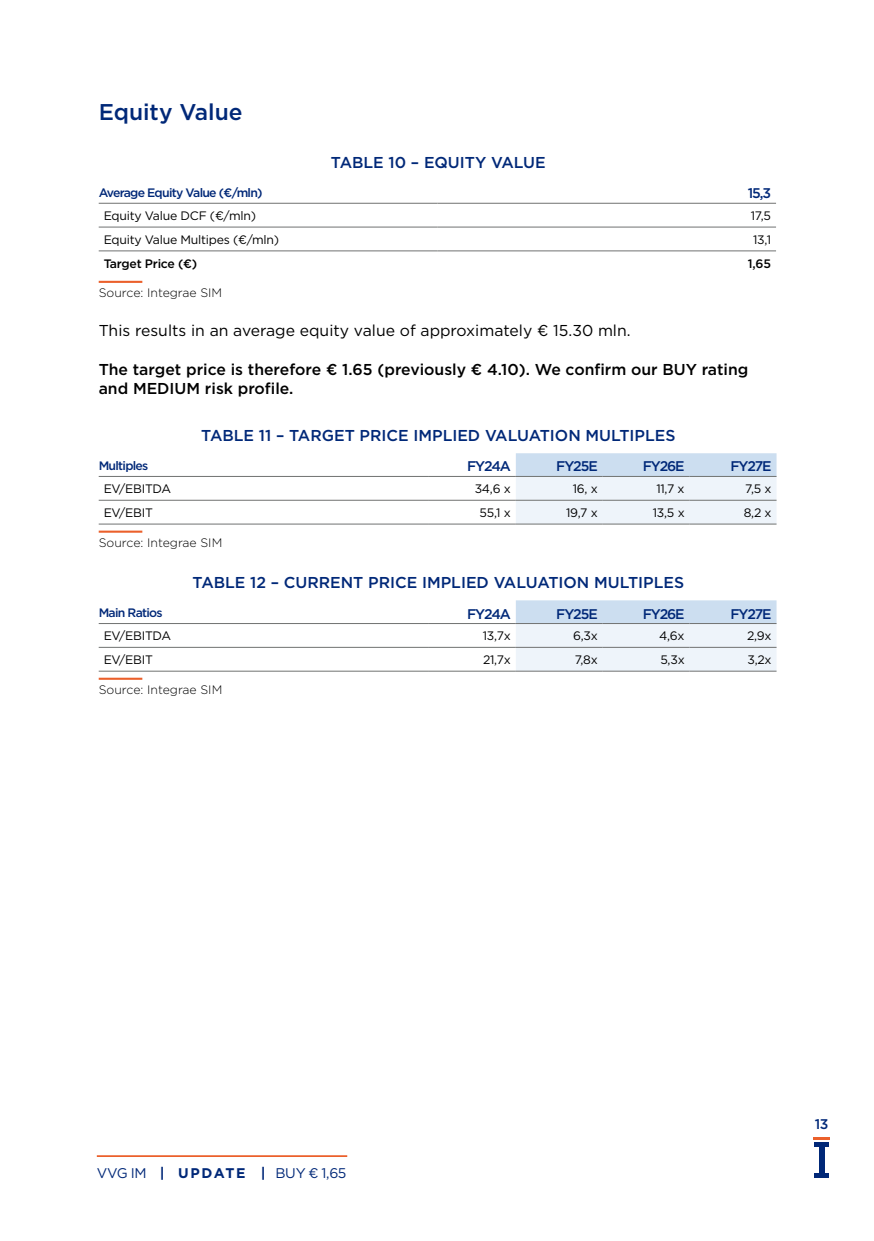
<style>
.page{position:relative;width:874px;height:1241px;background:#fff}
.page>*{position:absolute;margin:0;border:0;box-sizing:border-box;transform-origin:0 0}
.t1{font:500 22.75px "Gotham";color:#002878}
.t2{font:500 15.75px "Gotham";color:#002878}
.t3{font:500 15.75px/19.2px "Gotham";color:#000}
.t4{font:15.75px "Gotham";color:#000}
.t5{font:500 14px "Gotham";letter-spacing:-.08em;color:#002878}
.t6{font:14px "Gotham";letter-spacing:-.025em;color:#002878}
.t7{font:12.25px "Gotham";letter-spacing:-.02em;color:#000}
.t8{font:300 12.25px "Gotham";color:#000}
.t9{font:500 12.25px "Gotham";letter-spacing:-.06em;color:#002878}
.t10{font:500 12.25px "Gotham";letter-spacing:-.02em;color:#000}
.s1{font-weight:700}
</style>
<div class="page">
<div style="left:818px;top:1145px;width:6px;height:28px;background:#002878"></div>
<div style="left:814px;top:1141px;width:14px;height:5px;background:#002878"></div>
<div style="left:814px;top:1172px;width:14px;height:5px;background:#002878"></div>
<hr style="left:812px;top:1136px;width:17px;height:3px;background:#eb602b">
<hr style="left:97px;top:1154px;width:250px;height:2px;background:#eb602b">
<hr style="left:99px;top:281px;width:43px;height:2px;background:#eb602b">
<hr style="left:99px;top:530px;width:43px;height:2px;background:#eb602b">
<hr style="left:99px;top:677px;width:43px;height:2px;background:#eb602b">
<hr style="left:99px;top:203px;width:338px;height:1px;background:#707271">
<hr style="left:437px;top:203px;width:338px;height:1px;background:#707271">
<hr style="left:99px;top:250px;width:338px;height:1px;background:#707271">
<hr style="left:437px;top:250px;width:338px;height:1px;background:#707271">
<hr style="left:99px;top:227px;width:338px;height:1px;background:#707271">
<hr style="left:437px;top:227px;width:338px;height:1px;background:#707271">
<svg style="left:515px;top:453px;width:261px;height:70px;background:#e1ebf5"></svg>
<hr style="left:99px;top:476px;width:329px;height:1px;background:#707271">
<hr style="left:428px;top:476px;width:87px;height:1px;background:#707271">
<hr style="left:515px;top:476px;width:87px;height:1px;background:#707271">
<hr style="left:602px;top:476px;width:87px;height:1px;background:#707271">
<hr style="left:689px;top:476px;width:87px;height:1px;background:#707271">
<hr style="left:99px;top:499px;width:329px;height:1px;background:#707271">
<hr style="left:428px;top:499px;width:87px;height:1px;background:#707271">
<hr style="left:515px;top:499px;width:87px;height:1px;background:#707271">
<hr style="left:602px;top:499px;width:87px;height:1px;background:#707271">
<hr style="left:689px;top:499px;width:87px;height:1px;background:#707271">
<hr style="left:99px;top:523px;width:329px;height:1px;background:#707271">
<hr style="left:428px;top:523px;width:87px;height:1px;background:#707271">
<hr style="left:515px;top:523px;width:87px;height:1px;background:#707271">
<hr style="left:602px;top:523px;width:87px;height:1px;background:#707271">
<hr style="left:689px;top:523px;width:87px;height:1px;background:#707271">
<svg style="left:515px;top:600px;width:261px;height:70px;background:#e1ebf4"></svg>
<hr style="left:99px;top:623px;width:329px;height:1px;background:#707271">
<hr style="left:99px;top:646px;width:329px;height:1px;background:#707271">
<hr style="left:99px;top:670px;width:329px;height:1px;background:#707271">
<hr style="left:428px;top:623px;width:87px;height:1px;background:#707271">
<hr style="left:515px;top:623px;width:87px;height:1px;background:#707271">
<hr style="left:602px;top:623px;width:87px;height:1px;background:#707271">
<hr style="left:689px;top:623px;width:87px;height:1px;background:#707271">
<hr style="left:428px;top:646px;width:87px;height:1px;background:#707271">
<hr style="left:515px;top:646px;width:87px;height:1px;background:#707271">
<hr style="left:602px;top:646px;width:87px;height:1px;background:#707271">
<hr style="left:689px;top:646px;width:87px;height:1px;background:#707271">
<hr style="left:428px;top:670px;width:87px;height:1px;background:#707271">
<hr style="left:515px;top:670px;width:87px;height:1px;background:#707271">
<hr style="left:602px;top:670px;width:87px;height:1px;background:#707271">
<hr style="left:689px;top:670px;width:87px;height:1px;background:#707271">
<h1 class="t1" style="left:99px;top:97px;width:145px">Equity Value</h1>
<p class="t2" style="left:331px;top:152px;width:216px">TABLE 10 – EQUITY VALUE</p>
<p class="t9" style="left:99px;top:184px;width:165px">Average Equity Value (€/mln)</p>
<p class="t5" style="left:747px;top:184px;width:25px">15,3</p>
<p class="t7" style="left:104px;top:208px;width:154px">Equity Value DCF (€/mln)</p>
<p class="t7" style="left:750px;top:208px;width:22px">17,5</p>
<p class="t7" style="left:104px;top:232px;width:177px">Equity Value Multipes (€/mln)</p>
<p class="t7" style="left:752px;top:232px;width:19px">13,1</p>
<p class="t10" style="left:104px;top:255px;width:95px">Target Price (€)</p>
<p class="t10" style="left:747px;top:255px;width:25px">1,65</p>
<p class="t8" style="left:99px;top:285px;width:125px">Source: Integrae SIM</p>
<p class="t4" style="left:99px;top:321px;width:533px">This results in an average equity value of approximately € 15.30 mln.</p>
<p class="t3" style="left:99px;top:359px;width:651px">The target price is therefore € 1.65 (previously € 4.10). We confirm our BUY rating and MEDIUM risk profile.</p>
<p class="t2" style="left:201px;top:425px;width:475px">TABLE 11 – TARGET PRICE IMPLIED VALUATION MULTIPLES</p>
<p class="t9" style="left:99px;top:457px;width:51px">Multiples</p>
<p class="t5" style="left:467px;top:457px;width:45px">FY24A</p>
<p class="t5" style="left:556px;top:457px;width:43px">FY25E</p>
<p class="t5" style="left:642px;top:457px;width:43px">FY26E</p>
<p class="t5" style="left:730px;top:457px;width:43px">FY27E</p>
<p class="t7" style="left:104px;top:481px;width:69px">EV/EBITDA</p>
<p class="t7" style="left:474px;top:481px;width:38px">34,6 x</p>
<p class="t7" style="left:572px;top:481px;width:27px">16, x</p>
<p class="t7" style="left:656px;top:481px;width:30px">11,7 x</p>
<p class="t7" style="left:744px;top:481px;width:28px">7,5 x</p>
<p class="t7" style="left:104px;top:505px;width:51px">EV/EBIT</p>
<p class="t7" style="left:479px;top:505px;width:33px">55,1 x</p>
<p class="t7" style="left:565px;top:505px;width:33px">19,7 x</p>
<p class="t7" style="left:652px;top:505px;width:33px">13,5 x</p>
<p class="t7" style="left:743px;top:505px;width:29px">8,2 x</p>
<p class="t8" style="left:99px;top:535px;width:125px">Source: Integrae SIM</p>
<p class="t2" style="left:192px;top:572px;width:493px">TABLE 12 – CURRENT PRICE IMPLIED VALUATION MULTIPLES</p>
<p class="t9" style="left:99px;top:604px;width:65px">Main Ratios</p>
<p class="t5" style="left:467px;top:604px;width:45px">FY24A</p>
<p class="t5" style="left:556px;top:604px;width:43px">FY25E</p>
<p class="t5" style="left:642px;top:604px;width:43px">FY26E</p>
<p class="t5" style="left:730px;top:604px;width:43px">FY27E</p>
<p class="t7" style="left:104px;top:628px;width:69px">EV/EBITDA</p>
<p class="t7" style="left:482px;top:628px;width:30px">13,7x</p>
<p class="t7" style="left:572px;top:628px;width:26px">6,3x</p>
<p class="t7" style="left:659px;top:628px;width:27px">4,6x</p>
<p class="t7" style="left:746px;top:628px;width:26px">2,9x</p>
<p class="t7" style="left:104px;top:652px;width:51px">EV/EBIT</p>
<p class="t7" style="left:483px;top:652px;width:29px">21,7x</p>
<p class="t7" style="left:574px;top:652px;width:25px">7,8x</p>
<p class="t7" style="left:660px;top:652px;width:26px">5,3x</p>
<p class="t7" style="left:747px;top:652px;width:26px">3,2x</p>
<p class="t8" style="left:99px;top:682px;width:125px">Source: Integrae SIM</p>
<p class="t6" style="left:97px;top:1163px;width:251px">VVG IM <span class="s1">| UPDATE |</span> BUY € 1,65</p>
<p class="t5" style="left:814px;top:1114px;width:15px">13</p>
</div>
